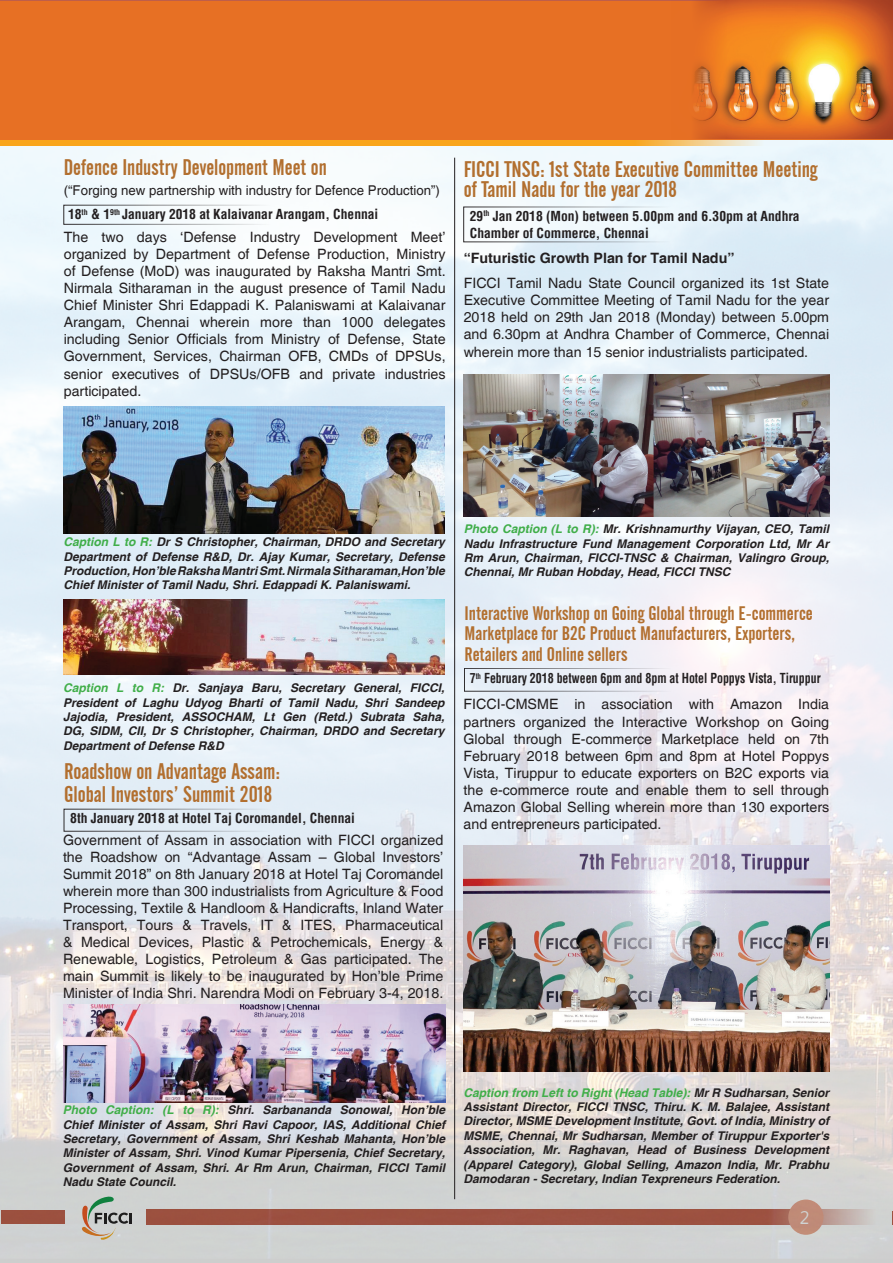
<style>
.page{position:relative;width:893px;height:1263px;background:#fff}
.page>*{position:absolute;margin:0;border:0;box-sizing:border-box;transform-origin:0 0}
.t1{font:22.5px/23.4px "Alternate Gothic No 2 BT";color:#b26f2f}
.t2{font:19.5px/20.4px "Alternate Gothic No 2 BT";color:#b26f2f}
.t3{font:18px "Myanmar Text";color:#fff}
.t4{font:14.25px/17.1px "Helvetica";color:#231f20;text-align:justify}
.t5{font:700 14.25px "Helvetica";color:#231f20}
.t6{font:700 condensed 13.5px/17.4px "Helvetica";color:#231f20}
.t7{font:700 condensed 13.5px "Helvetica";color:#231f20;scale:.88 1}
.t8{font:13.5px "Helvetica";color:#231f20}
.t9{font:italic 700 12px/14.4px "Helvetica";color:#231f20;text-align:justify}
.s1{color:#40ae49}
</style>
<div class="page">
<img style="left:0;top:140px;width:893px;height:1123px">
<div style="left:0;top:1px;width:893px;height:139px;background:#e77024"></div>
<svg style="left:0;top:140px;width:797px;height:5px;background:#f7af36"></svg>
<img style="left:671px;top:0;width:222px;height:139px">
<img style="left:64px;top:407px;width:381px;height:127px">
<img style="left:64px;top:1005px;width:381px;height:97px">
<img style="left:63px;top:600px;width:381px;height:74px">
<hr style="left:454px;top:158px;width:1px;height:1041px;background:#231f20">
<img style="left:463px;top:374px;width:366px;height:142px">
<img style="left:463px;top:845px;width:366px;height:226px">
<h1 class="t1" style="left:64px;top:156px;width:265px">Defence Industry Development Meet on</h1>
<p class="t8" style="left:64px;top:182px;width:378px">(“Forging new partnership with industry for Defence Production”)</p>
<p class="t6" style="left:68px;top:205px;width:312px">18<sup>th</sup> &amp; 1<sup>9th</sup> January 2018 at Kalaivanar Arangam, Chennai</p>
<p class="t4" style="left:64px;top:229px;width:383px">The two days ‘Defense Industry Development Meet’ organized by Department of Defense Production, Ministry of Defense (MoD) was inaugurated by Raksha Mantri Smt.<br>Nirmala Sitharaman in the august presence of Tamil Nadu Chief Minister Shri Edappadi K. Palaniswami at Kalaivanar Arangam, Chennai wherein more than 1000 delegates including Senior Officials from Ministry of Defense, State Government, Services, Chairman OFB, CMDs of DPSUs, senior executives of DPSUs/OFB and private industries participated.</p>
<h1 class="t1" style="left:464px;top:159px;width:356px;line-height:20.4px">FICCI TNSC: 1st State Executive Committee Meeting of Tamil Nadu for the year 2018</h1>
<p class="t6" style="left:470px;top:207px;width:331px">29<sup>th</sup> Jan 2018 (Mon) between 5.00pm and 6.30pm at Andhra<br>Chamber of Commerce, Chennai</p>
<p class="t5" style="left:464px;top:249px;width:272px">“Futuristic Growth Plan for Tamil Nadu”</p>
<p class="t4" style="left:464px;top:275px;width:367px">FICCI Tamil Nadu State Council organized its 1st State Executive Committee Meeting of Tamil Nadu for the year 2018 held on 29th Jan 2018 (Monday) between 5.00pm and 6.30pm at Andhra Chamber of Commerce, Chennai wherein more than 15 senior industrialists participated.</p>
<p class="t9" style="left:64px;top:535px;width:383px"><span class="s1">Caption L to R:</span> Dr S Christopher, Chairman, DRDO and Secretary Department of Defense R&amp;D, Dr. Ajay Kumar, Secretary, Defense Production, Hon’ble Raksha Mantri Smt. Nirmala Sitharaman,Hon’ble Chief Minister of Tamil Nadu, Shri. Edappadi K. Palaniswami.</p>
<p class="t9" style="left:63px;top:681px;width:383px"><span class="s1">Caption L to R:</span> Dr. Sanjaya Baru, Secretary General, FICCI, President of Laghu Udyog Bharti of Tamil Nadu, Shri Sandeep Jajodia, President, ASSOCHAM, Lt Gen (Retd.) Subrata Saha, DG, SIDM, CII, Dr S Christopher, Chairman, DRDO and Secretary Department of Defense R&amp;D</p>
<h1 class="t1" style="left:64px;top:760px;width:218px">Roadshow on Advantage Assam:<br>Global Investors’ Summit 2018</h1>
<p class="t6" style="left:70px;top:809px;width:286px">8th January 2018 at Hotel Taj Coromandel, Chennai</p>
<p class="t4" style="left:63px;top:831px;width:382px">Government of Assam in association with FICCI organized the Roadshow on “Advantage Assam – Global Investors’ Summit 2018” on 8th January 2018 at Hotel Taj Coromandel wherein more than 300 industrialists from Agriculture &amp; Food Processing, Textile &amp; Handloom &amp; Handicrafts, Inland Water Transport, Tours &amp; Travels, IT &amp; ITES, Pharmaceutical &amp; Medical Devices, Plastic &amp; Petrochemicals, Energy &amp; Renewable, Logistics, Petroleum &amp; Gas participated. The main Summit is likely to be inaugurated by Hon’ble Prime Minister of India Shri. Narendra Modi on February 3-4, 2018.</p>
<p class="t9" style="left:464px;top:522px;width:367px"><span class="s1">Photo Caption (L to R):</span> Mr. Krishnamurthy Vijayan, CEO, Tamil Nadu Infrastructure Fund Management Corporation Ltd, Mr Ar Rm Arun, Chairman, FICCI-TNSC &amp; Chairman, Valingro Group, Chennai, Mr Ruban Hobday, Head, FICCI TNSC</p>
<h2 class="t2" style="left:465px;top:603px;width:350px">Interactive Workshop on Going Global through E-commerce<br>Marketplace for B2C Product Manufacturers, Exporters,<br>Retailers and Online sellers</h2>
<p class="t7" style="left:470px;top:669px;width:400px">7<sup>th</sup> February 2018 between 6pm and 8pm at Hotel Poppys Vista, Tiruppur</p>
<p class="t4" style="left:463px;top:696px;width:367px">FICCI-CMSME in association with Amazon India partners organized the Interactive Workshop on Going Global through E-commerce Marketplace held on 7th February 2018 between 6pm and 8pm at Hotel Poppys Vista, Tiruppur to educate exporters on B2C exports via the e-commerce route and enable them to sell through Amazon Global Selling wherein more than 130 exporters and entrepreneurs participated.</p>
<p class="t9" style="left:63px;top:1103px;width:384px"><span class="s1">Photo Caption: (L to R):</span> Shri. Sarbananda Sonowal, Hon’ble Chief Minister of Assam, Shri Ravi Capoor, IAS, Additional Chief Secretary, Government of Assam, Shri Keshab Mahanta, Hon’ble Minister of Assam, Shri. Vinod Kumar Pipersenia, Chief Secretary, Government of Assam, Shri. Ar Rm Arun, Chairman, FICCI Tamil Nadu State Council.</p>
<p class="t9" style="left:463px;top:1086px;width:367px"><span class="s1">Caption from Left to Right (Head Table):</span> Mr R Sudharsan, Senior Assistant Director, FICCI TNSC, Thiru. K. M. Balajee, Assistant Director, MSME Development Institute, Govt. of India, Ministry of MSME, Chennai, Mr Sudharsan, Member of Tiruppur Exporter's Association, Mr. Raghavan, Head of Business Development (Apparel Category), Global Selling, Amazon India, Mr. Prabhu Damodaran - Secretary, Indian Texpreneurs Federation.</p>
<p class="t3" style="left:797px;top:1207px;width:14px">22</p>
</div>
